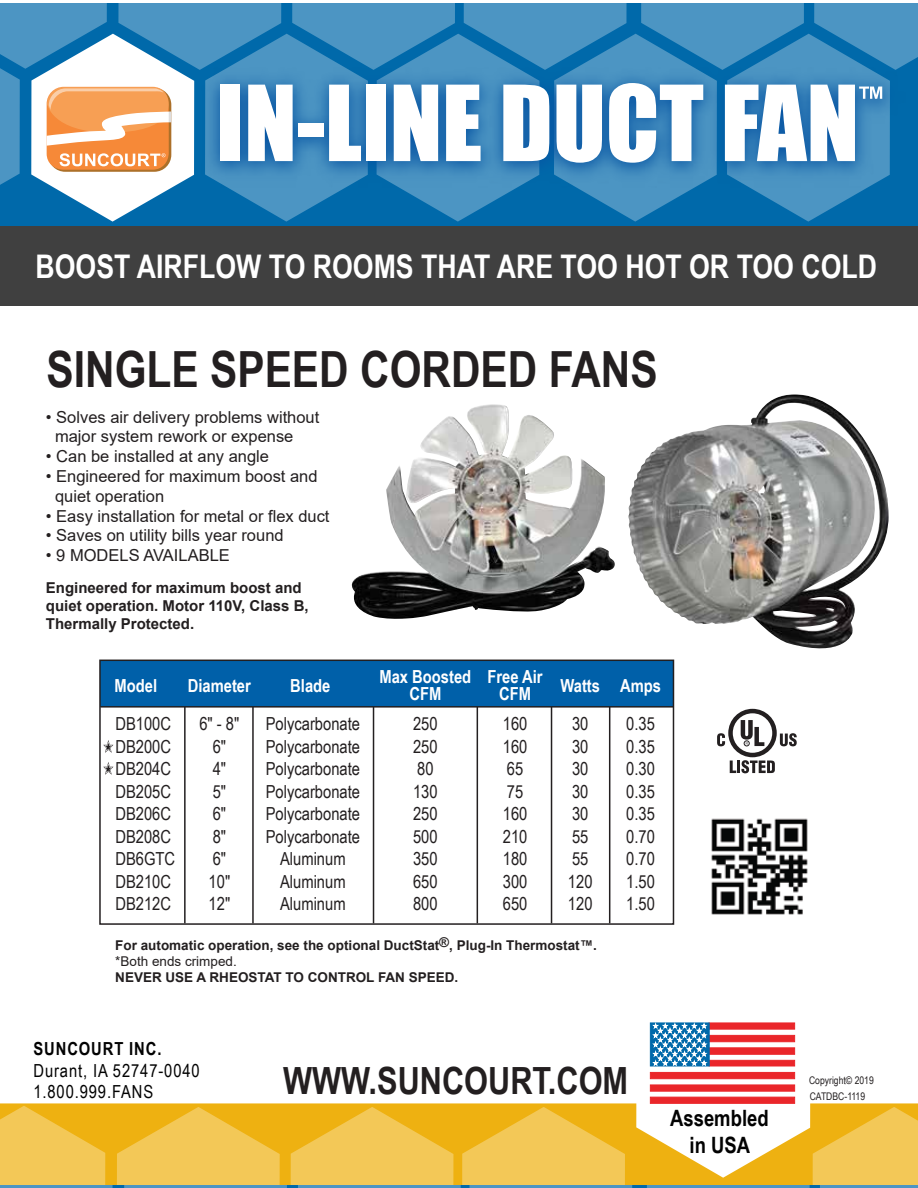
<style>
.page{position:relative;width:918px;height:1188px;background:#fff}
.page>*{position:absolute;margin:0;border:0;box-sizing:border-box;transform-origin:0 0}
.t1{font:700 49.8px "Arial Narrow";color:#231f20}
.t2{font:700 37.5px "Arial Narrow";color:#231f20}
.t3{font:700 32.55px "Arial Narrow";color:#fff}
.t4{font:700 22.5px/27px "Arial Narrow";color:#020202;text-align:center}
.t5{font:18px/22.5px "Arial Narrow";color:#231f20}
.t6{font:700 18px/16.5px "Arial Narrow";color:#fff;text-align:center}
.t7{font:18px/21.6px "Arial Narrow";letter-spacing:.05em;color:#020202}
.t8{font:700 18px "Arial Narrow";letter-spacing:.05em;color:#020202}
.t9{font:16.5px/19.8px "Arial";color:#231f20}
.t10{font:700 15px/18px "Arial";color:#231f20}
.t11{font:700 13.5px "Arial";color:#231f20}
.t12{font:13.5px "Arial";color:#231f20}
.t13{font:10.5px "Arial Narrow";color:#231f20}
</style>
<div class="page">
<img style="left:351px;top:404px;width:264px;height:215px">
<img style="left:628px;top:394px;width:261px;height:255px">
<svg style="left:717px;top:709px;width:80px;height:64px"></svg>
<hr style="left:184px;top:705px;width:2px;height:218px;background:#231f20">
<hr style="left:252px;top:703px;width:2px;height:220px;background:#231f20">
<hr style="left:373px;top:703px;width:1px;height:220px;background:#231f20">
<hr style="left:477px;top:703px;width:1px;height:220px;background:#231f20">
<hr style="left:551px;top:703px;width:1px;height:220px;background:#231f20">
<hr style="left:609px;top:703px;width:1px;height:220px;background:#231f20">
<div style="left:100px;top:661px;width:573px;height:45px;background:#0060a9"></div>
<svg style="left:103px;top:740px;width:10px;height:13px"></svg>
<svg style="left:103px;top:762px;width:10px;height:13px"></svg>
<div style="left:99px;top:660px;width:575px;height:265px;border:2px solid #231f20"></div>
<hr style="left:100px;top:706px;width:573px;height:2px;background:#231f20">
<img style="left:711px;top:818px;width:97px;height:97px">
<svg style="left:0;top:1103px;width:918px;height:83px;fill:#eeb111"></svg>
<div style="left:0;top:226px;width:918px;height:80px;background:#404040"></div>
<svg style="left:650px;top:1029px;width:145px;height:68px"></svg>
<div style="left:709px;top:1023px;width:86px;height:6px;background:#ea262a"></div>
<div style="left:709px;top:1035px;width:86px;height:7px;background:#ea262a;border:1px solid #ea262a"></div>
<div style="left:709px;top:1048px;width:86px;height:6px;background:#ea262a"></div>
<div style="left:709px;top:1060px;width:86px;height:6px;background:#ea262a"></div>
<div style="left:709px;top:1060px;width:86px;height:6px;border:1px solid #ea262a"></div>
<div style="left:650px;top:1072px;width:145px;height:7px;background:#ea262a;border:1px solid #ea262a"></div>
<div style="left:650px;top:1085px;width:145px;height:6px;background:#ea262a"></div>
<div style="left:650px;top:1097px;width:145px;height:6px;background:#ea262a"></div>
<svg style="left:650px;top:1023px;width:59px;height:43px"></svg>
<svg style="left:654px;top:1024px;width:52px;height:41px"></svg>
<svg style="left:0;top:4px;width:918px;height:218px"></svg>
<hr style="left:0;top:1186px;width:918px;height:2px;background:#0069aa">
<svg style="left:0;top:1106px;width:632px;height:82px;background:#ebbe44"></svg>
<svg style="left:647px;top:1107px;width:271px;height:81px"></svg>
<h3 class="t3" style="left:36px;top:242px;width:843px">BOOST AIRFLOW TO ROOMS THAT ARE TOO HOT OR TOO COLD</h3>
<h1 class="t1" style="left:47px;top:331px;width:613px">SINGLE SPEED CORDED FANS</h1>
<p class="t9" style="left:55px;top:407px;width:266px;text-indent:-9px">• Solves air delivery problems without major system rework or expense</p>
<p class="t9" style="left:46px;top:446px;width:225px">• Can be installed at any angle</p>
<p class="t9" style="left:55px;top:466px;width:264px;text-indent:-9px">• Engineered for maximum boost and quiet operation</p>
<p class="t9" style="left:46px;top:506px;width:285px">• Easy installation for metal or flex duct</p>
<p class="t9" style="left:46px;top:526px;width:239px">• Saves on utility bills year round</p>
<p class="t9" style="left:46px;top:545px;width:185px">• 9 MODELS AVAILABLE</p>
<p class="t10" style="left:46px;top:579px;width:264px">Engineered for maximum boost and quiet operation. Motor 110V, Class B,<br>Thermally Protected.</p>
<p class="t6" style="left:379px;top:668px;width:93px">Max Boosted<br>CFM</p>
<p class="t6" style="left:487px;top:668px;width:57px">Free Air<br>CFM</p>
<p class="t6" style="left:115px;top:676px;width:44px">Model</p>
<p class="t6" style="left:188px;top:676px;width:65px">Diameter</p>
<p class="t6" style="left:290px;top:676px;width:42px">Blade</p>
<p class="t6" style="left:560px;top:676px;width:102px">Watts Amps</p>
<p class="t5" style="left:115px;top:712px;width:61px">DB100C<br>DB200C<br>DB204C<br>DB205C<br>DB206C<br>DB208C<br>DB6GTC<br>DB210C<br>DB212C</p>
<p class="t5" style="left:199px;top:712px;width:42px;text-align:center">6" - 8"<br>6"<br>4"<br>5"<br>6"<br>8"<br>6"<br>10"<br>12"</p>
<p class="t5" style="left:413px;top:712px;width:26px">250<br>250<br>80<br>130<br>250<br>500<br>350<br>650<br>800</p>
<p class="t5" style="left:503px;top:712px;width:26px">160<br>160<br>65<br>75<br>160<br>210<br>180<br>300<br>650</p>
<p class="t5" style="left:266px;top:712px;width:96px;text-align:center">Polycarbonate<br>Polycarbonate<br>Polycarbonate<br>Polycarbonate<br>Polycarbonate<br>Polycarbonate<br>Aluminum<br>Aluminum<br>Aluminum</p>
<p class="t5" style="left:568px;top:712px;width:26px">30<br>30<br>30<br>30<br>30<br>55<br>55<br>120<br>120</p>
<p class="t5" style="left:626px;top:712px;width:30px;text-align:justify">0.35<br>0.35<br>0.30<br>0.35<br>0.35<br>0.70<br>0.70<br>1.50<br>1.50</p>
<p class="t11" style="left:115px;top:936px;width:483px">For automatic operation, see the optional DuctStat®, Plug-In Thermostat™.</p>
<p class="t12" style="left:115px;top:952px;width:123px">*Both ends crimped.</p>
<p class="t11" style="left:115px;top:968px;width:345px">NEVER USE A RHEOSTAT TO CONTROL FAN SPEED.</p>
<p class="t8" style="left:33px;top:1035px;width:130px">SUNCOURT INC.</p>
<p class="t7" style="left:33px;top:1059px;width:168px">Durant, IA 52747-0040<br>1.800.999.FANS</p>
<h2 class="t2" style="left:283px;top:1053px;width:347px">WWW.SUNCOURT.COM</h2>
<p class="t4" style="left:670px;top:1104px;width:100px">Assembled in USA</p>
<p class="t13" style="left:809px;top:1073px;width:66px">Copyright© 2019</p>
<p class="t13" style="left:810px;top:1089px;width:57px">CATDBC-1119</p>
</div>
